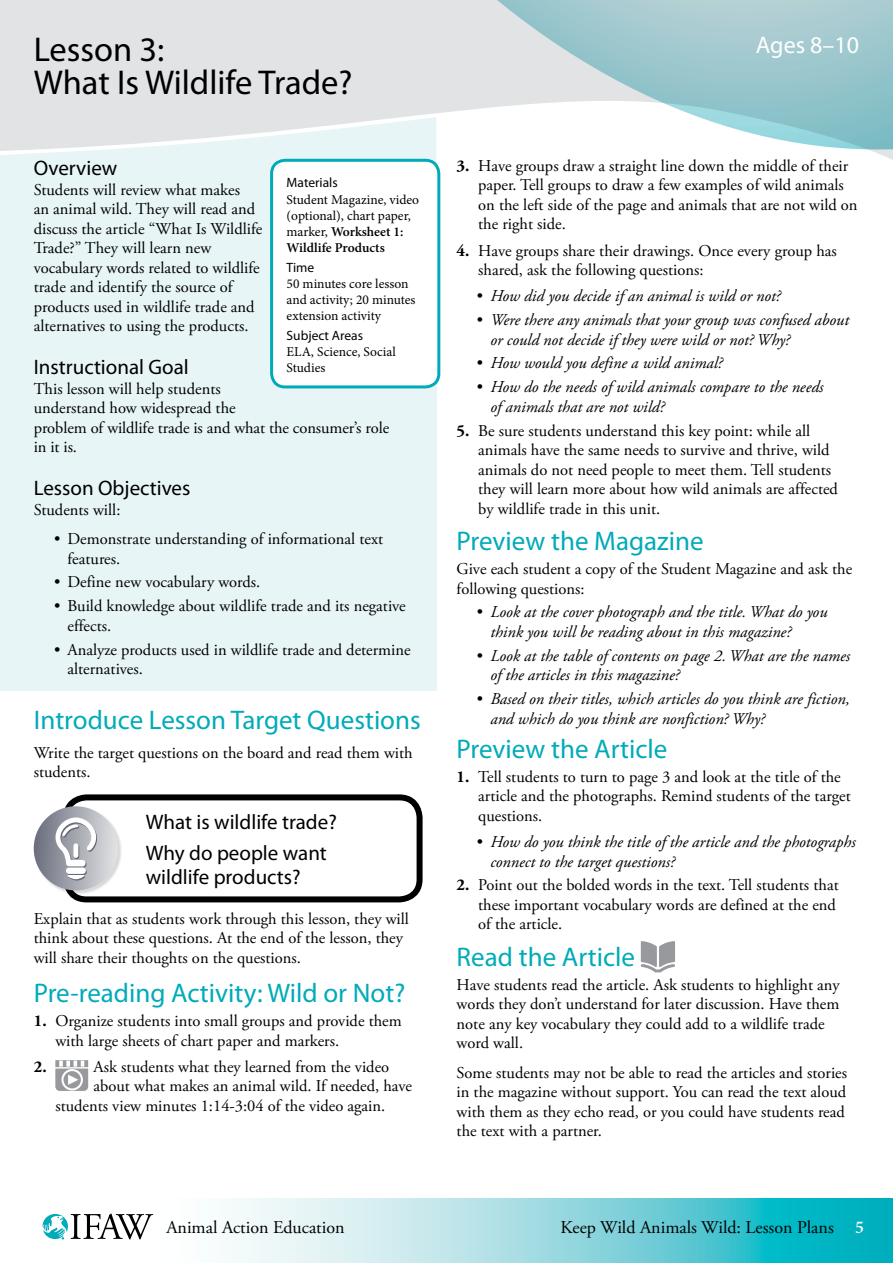
<style>
.page{position:relative;width:893px;height:1263px;background:#fff}
.page>*{position:absolute;margin:0;border:0;box-sizing:border-box;transform-origin:0 0}
.t1{font:34.5px/33px "Myriad Pro";color:#000}
.t2{font:27px "Myriad Pro";color:#00abb9}
.t3{font:24px "Myriad Pro";color:#fff}
.t4{font:21px/30.8px "Myriad Pro";color:#000}
.t5{font:18px "Adobe Garamond Pro";color:#000}
.t6{font:16.5px/19.5px "Adobe Garamond Pro";color:#000}
.t7{font:italic 16.5px/19.5px "Adobe Garamond Pro";color:#000}
.t8{font:700 16.5px "Adobe Garamond Pro";color:#000}
.t9{font:13.5px/16.2px "Minion Pro";color:#000}
.t10{font:13.5px "Myriad Pro";color:#000}
.s1{font-weight:600}
.s2{font-weight:700}
.s3{font-style:normal}
.s4{font-family:"Minion Pro";font-weight:600;color:#fff}
</style>
<div class="page">
<svg style="left:0;top:0;width:893px;height:221px"></svg>
<svg style="left:54px;top:1198px;width:839px;height:65px"></svg>
<svg style="left:42px;top:1213px;width:111px;height:26px"></svg>
<div style="left:0;top:162px;width:436px;height:529px;background:#e8f5f6"></div>
<svg style="left:641px;top:941px;width:34px;height:31px"></svg>
<svg style="left:55px;top:1060px;width:33px;height:31px"></svg>
<div style="left:272px;top:160px;width:167px;height:227px;background:#fff;border-radius:14px"></div>
<div style="left:270px;top:159px;width:170px;height:229px;border:3px solid #00abb9;border-radius:14px"></div>
<div style="left:63px;top:794px;width:360px;height:108px;border:6px solid #000;border-radius:20px"></div>
<div style="left:34px;top:807px;width:88px;height:88px;background:#000;opacity:.16"></div>
<div style="left:34px;top:806px;width:84px;height:84px;background:linear-gradient(to right,#6b6e7d,#e1e2e4);border-radius:42px"></div>
<div style="left:67px;top:869px;width:20px;height:6px;background:#656878;border-radius:3px"></div>
<svg style="left:64px;top:875px;width:25px;height:5px"></svg>
<div style="left:66px;top:867px;width:20px;height:7px;background:#fefefe;border-radius:3px"></div>
<svg style="left:53px;top:817px;width:47px;height:51px"></svg>
<h1 class="t1" style="left:34px;top:33px;width:320px">Lesson 3:<br>What Is Wildlife Trade?</h1>
<p class="t4" style="left:34px;top:153px;width:85px">Overview</p>
<p class="t6" style="left:34px;top:181px;width:230px">Students will review what makes<br>an animal wild. They will read and discuss the article “What Is Wildlife Trade?” They will learn new vocabulary words related to wildlife trade and identify the source of products used in wildlife trade and alternatives to using the products.</p>
<p class="t4" style="left:34px;top:352px;width:157px">Instructional Goal</p>
<p class="t6" style="left:34px;top:379px;width:357px">This lesson will help students<br>understand how widespread the<br>problem of wildlife trade is and what the consumer’s role in it is.</p>
<p class="t4" style="left:34px;top:473px;width:158px">Lesson Objectives</p>
<p class="t6" style="left:34px;top:500px;width:88px">Students will:</p>
<p class="t6" style="left:67px;top:530px;width:317px;text-indent:-13px">• Demonstrate understanding of informational text features.</p>
<p class="t6" style="left:54px;top:573px;width:208px">• Define new vocabulary words.</p>
<p class="t6" style="left:67px;top:597px;width:340px;text-indent:-13px">• Build knowledge about wildlife trade and its negative effects.</p>
<p class="t6" style="left:67px;top:640px;width:345px;text-indent:-13px">• Analyze products used in wildlife trade and determine alternatives.</p>
<h2 class="t2" style="left:34px;top:703px;width:389px">Introduce Lesson Target Questions</h2>
<p class="t6" style="left:34px;top:743px;width:380px">Write the target questions on the board and read them with students.</p>
<p class="t10" style="left:287px;top:175px;width:53px">Materials</p>
<p class="t9" style="left:287px;top:191px;width:134px">Student Magazine, video (optional), chart paper, marker, <span class="s1">Worksheet 1:<br>Wildlife Products</span></p>
<p class="t10" style="left:287px;top:259px;width:29px">Time</p>
<p class="t9" style="left:287px;top:275px;width:130px">50 minutes core lesson and activity; 20 minutes extension activity</p>
<p class="t10" style="left:287px;top:327px;width:78px">Subject Areas</p>
<p class="t9" style="left:287px;top:343px;width:111px">ELA, Science, Social<br>Studies</p>
<p class="t4" style="left:146px;top:806px;width:193px">What is wildlife trade?<br>Why do people want</p>
<p class="t4" style="left:146px;top:861px;width:156px">wildlife products?</p>
<p class="t6" style="left:34px;top:909px;width:377px">Explain that as students work through this lesson, they will think about these questions. At the end of the lesson, they will share their thoughts on the questions.</p>
<h2 class="t2" style="left:34px;top:977px;width:373px">Pre-reading Activity: Wild or Not?</h2>
<p class="t6" style="left:55px;top:1012px;width:348px;text-indent:-22px"><span class="s2">1.</span> Organize students into small groups and provide them with large sheets of chart paper and markers.</p>
<p class="t8" style="left:34px;top:1057px;width:14px">2.</p>
<p class="t6" style="left:94px;top:1057px;width:297px">Ask students what they learned from the video</p>
<p class="t6" style="left:94px;top:1077px;width:320px">about what makes an animal wild. If needed, have</p>
<p class="t6" style="left:55px;top:1096px;width:331px">students view minutes 1:14-3:04 of the video again.</p>
<h3 class="t3" style="left:756px;top:30px;width:105px">Ages 8–10</h3>
<p class="t6" style="left:478px;top:156px;width:381px;text-indent:-22px"><span class="s2">3.</span> Have groups draw a straight line down the middle of their paper. Tell groups to draw a few examples of wild animals on the left side of the page and animals that are not wild on the right side.</p>
<p class="t6" style="left:478px;top:241px;width:360px;text-indent:-22px"><span class="s2">4.</span> Have groups share their drawings. Once every group has shared, ask the following questions:</p>
<p class="t7" style="left:477px;top:287px;width:305px"><span class="s3">•</span> How did you decide if an animal is wild or not?</p>
<p class="t7" style="left:490px;top:311px;width:360px;text-indent:-13px"><span class="s3">•</span> Were there any animals that your group was confused about or could not decide if they were wild or not? Why?</p>
<p class="t7" style="left:477px;top:354px;width:247px"><span class="s3">•</span> How would you define a wild animal?</p>
<p class="t7" style="left:490px;top:378px;width:335px;text-indent:-13px"><span class="s3">•</span> How do the needs of wild animals compare to the needs of animals that are not wild?</p>
<p class="t6" style="left:478px;top:421px;width:361px;text-indent:-22px"><span class="s2">5.</span> Be sure students understand this key point: while all animals have the same needs to survive and thrive, wild animals do not need people to meet them. Tell students they will learn more about how wild animals are affected by wildlife trade in this unit.</p>
<h2 class="t2" style="left:457px;top:525px;width:248px">Preview the Magazine</h2>
<p class="t6" style="left:457px;top:560px;width:397px">Give each student a copy of the Student Magazine and ask the following questions:</p>
<p class="t7" style="left:490px;top:603px;width:339px;text-indent:-13px"><span class="s3">•</span> Look at the cover photograph and the title. What do you think you will be reading about in this magazine?</p>
<p class="t7" style="left:490px;top:646px;width:361px;text-indent:-13px"><span class="s3">•</span> Look at the table of contents on page 2. What are the names of the articles in this magazine?</p>
<p class="t7" style="left:490px;top:690px;width:361px;text-indent:-13px"><span class="s3">•</span> Based on their titles, which articles do you think are fiction, and which do you think are nonfiction? Why?</p>
<h2 class="t2" style="left:457px;top:732px;width:212px">Preview the Article</h2>
<p class="t6" style="left:478px;top:767px;width:374px;text-indent:-22px"><span class="s2">1.</span> Tell students to turn to page 3 and look at the title of the article and the photographs. Remind students of the target questions.</p>
<p class="t7" style="left:490px;top:832px;width:367px;text-indent:-13px"><span class="s3">•</span> How do you think the title of the article and the photographs connect to the target questions?</p>
<p class="t6" style="left:478px;top:876px;width:362px;text-indent:-22px"><span class="s2">2.</span> Point out the bolded words in the text. Tell students that these important vocabulary words are defined at the end of the article.</p>
<h2 class="t2" style="left:457px;top:940px;width:180px">Read the Article</h2>
<p class="t6" style="left:457px;top:975px;width:385px">Have students read the article. Ask students to highlight any words they don’t understand for later discussion. Have them note any key vocabulary they could add to a wildlife trade word wall.</p>
<p class="t6" style="left:457px;top:1063px;width:392px">Some students may not be able to read the articles and stories in the magazine without support. You can read the text aloud with them as they echo read, or you could have students read the text with a partner.</p>
<p class="t5" style="left:166px;top:1216px;width:180px">Animal Action Education</p>
<p class="t5" style="left:561px;top:1216px;width:305px">Keep Wild Animals Wild: Lesson Plans <span class="s4">5</span></p>
</div>
